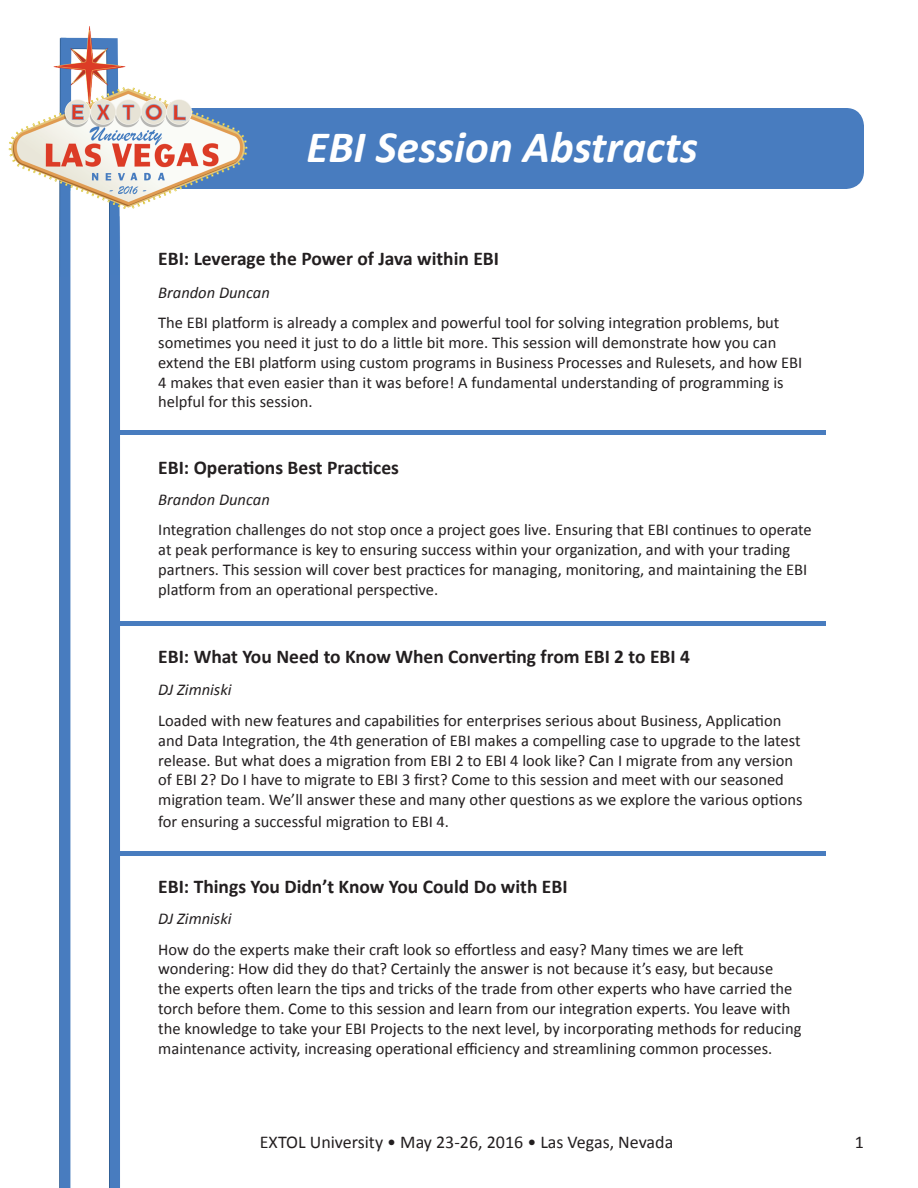
<style>
.page{position:relative;width:918px;height:1188px;background:#fff}
.page>*{position:absolute;margin:0;border:0;box-sizing:border-box;transform-origin:0 0}
.t1{font:italic 700 45px "Calibri";color:#fff}
.t2{font:700 19.5px "Calibri";color:#231f20}
.t3{font:18px "Calibri";color:#231f20}
.t4{font:16.5px/19.8px "Calibri";color:#231f20}
.t5{font:italic 16.5px "Calibri";color:#231f20}
</style>
<div class="page">
<div style="left:135px;top:108px;width:729px;height:81px;background:#487cbf;border-radius:18px"></div>
<img style="left:8px;top:26px;width:263px;height:1162px">
<div style="left:115px;top:430px;width:711px;height:5px;background:#487cbf"></div>
<div style="left:115px;top:621px;width:711px;height:5px;background:#487cbf"></div>
<hr style="left:115px;top:851px;width:711px;height:4px;background:#487cbf">
<p class="t1" style="left:306px;top:118px;width:393px">EBI Session Abstracts</p>
<p class="t2" style="left:158px;top:246px;width:342px">EBI: Leverage the Power of Java within EBI</p>
<p class="t5" style="left:158px;top:281px;width:113px">Brandon Duncan</p>
<p class="t4" style="left:158px;top:313px;width:646px">The EBI platform is already a complex and powerful tool for solving integration problems, but sometimes you need it just to do a little bit more. This session will demonstrate how you can extend the EBI platform using custom programs in Business Processes and Rulesets, and how EBI 4 makes that even easier than it was before! A fundamental understanding of programming is helpful for this session.</p>
<p class="t2" style="left:158px;top:455px;width:242px">EBI: Operations Best Practices</p>
<p class="t5" style="left:158px;top:488px;width:113px">Brandon Duncan</p>
<p class="t4" style="left:158px;top:520px;width:655px">Integration challenges do not stop once a project goes live. Ensuring that EBI continues to operate at peak performance is key to ensuring success within your organization, and with your trading partners. This session will cover best practices for managing, monitoring, and maintaining the EBI platform from an operational perspective.</p>
<p class="t2" style="left:158px;top:644px;width:533px">EBI: What You Need to Know When Converting from EBI 2 to EBI 4</p>
<p class="t5" style="left:158px;top:679px;width:75px">DJ Zimniski</p>
<p class="t4" style="left:158px;top:711px;width:646px">Loaded with new features and capabilities for enterprises serious about Business, Application and Data Integration, the 4th generation of EBI makes a compelling case to upgrade to the latest release. But what does a migration from EBI 2 to EBI 4 look like? Can I migrate from any version of EBI 2? Do I have to migrate to EBI 3 first? Come to this session and meet with our seasoned migration team. We’ll answer these and many other questions as we explore the various options</p>
<p class="t4" style="left:158px;top:811px;width:292px">for ensuring a successful migration to EBI 4.</p>
<p class="t2" style="left:158px;top:874px;width:411px">EBI: Things You Didn’t Know You Could Do with EBI</p>
<p class="t5" style="left:158px;top:907px;width:75px">DJ Zimniski</p>
<p class="t4" style="left:158px;top:939px;width:645px">How do the experts make their craft look so effortless and easy? Many times we are left wondering: How did they do that? Certainly the answer is not because it’s easy, but because<br>the experts often learn the tips and tricks of the trade from other experts who have carried the torch before them. Come to this session and learn from our integration experts. You leave with the knowledge to take your EBI Projects to the next level, by incorporating methods for reducing maintenance activity, increasing operational efficiency and streamlining common processes.</p>
<p class="t3" style="left:260px;top:1130px;width:415px">EXTOL University • May 23-26, 2016 • Las Vegas, Nevada</p>
<p class="t3" style="left:855px;top:1130px;width:11px">1</p>
</div>
